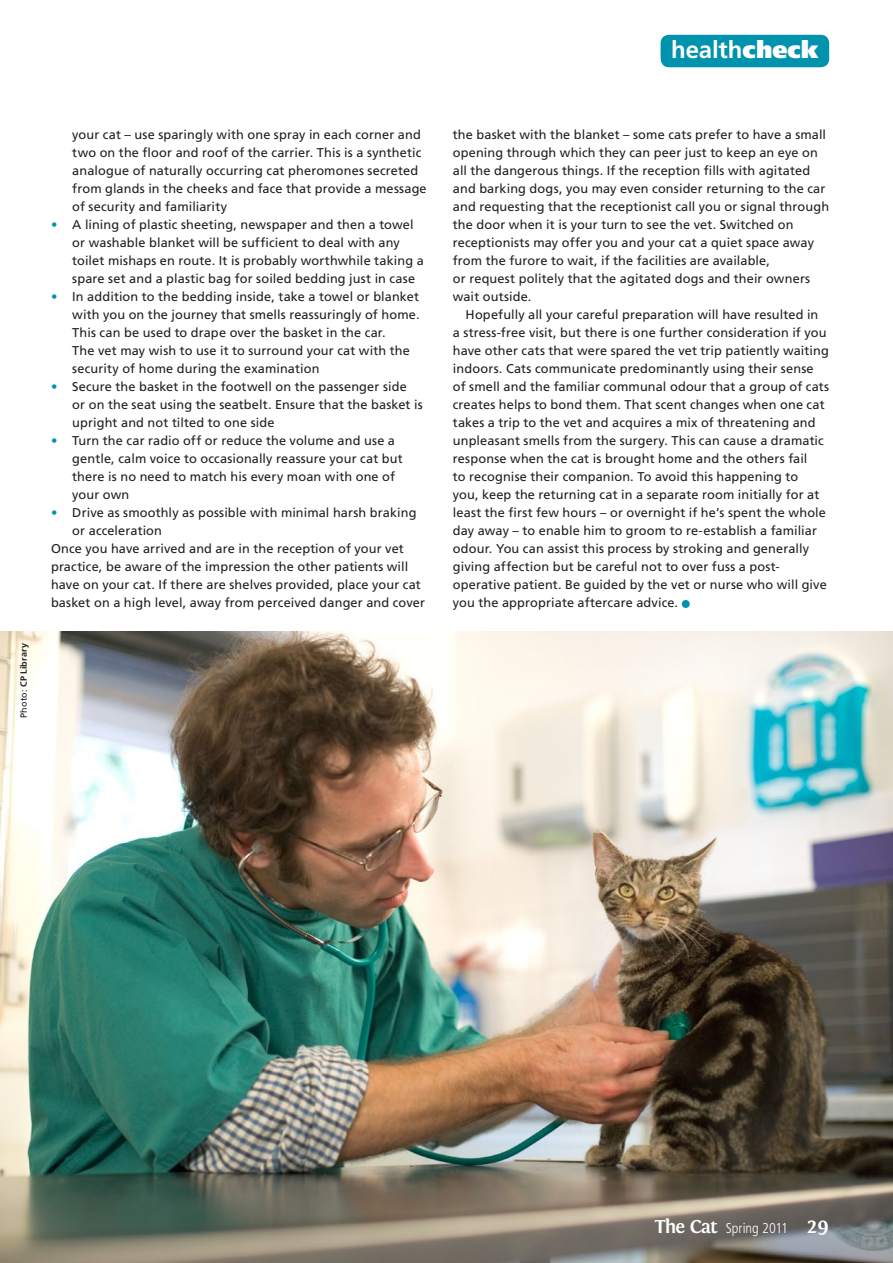
<style>
.page{position:relative;width:893px;height:1263px;background:#fff}
.page>*{position:absolute;margin:0;border:0;box-sizing:border-box;transform-origin:0 0}
.t1{font:700 24px "Frutiger";letter-spacing:-.005em;color:#fff}
.t2{font:300 condensed 14.25px "Frutiger";color:#fff}
.t3{font:12.75px/18px "Frutiger";letter-spacing:.01em;color:#231f20}
.t4{font:700 9px "Frutiger";letter-spacing:.025em;color:#231f20}
.s1{font-weight:900}
.s2{font-weight:400}
.s3{color:#0093ad}
.s4{font-family:"Fontin";font-weight:700;font-stretch:normal;font-size:19.5px}
.s5{font-family:"Fontin";font-weight:700;font-stretch:normal;font-size:21px}
</style>
<div class="page">
<div style="left:661px;top:35px;width:168px;height:32px;background:#0093ad;border-radius:9px"></div>
<img style="left:0;top:631px;width:893px;height:632px">
<div style="left:682px;top:600px;width:8px;height:8px;background:#0093ad;border-radius:50%"></div>
<h1 class="t1" style="left:671px;top:36px;width:149px">health<span class="s1">check</span></h1>
<p class="t4" style="left:18px;top:718px;width:76px;rotate:-90deg"><span class="s2">Photo:</span> CP Library</p>
<p class="t3" style="left:72px;top:125px;width:356px">your cat – use sparingly with one spray in each corner and two on the floor and roof of the carrier. This is a synthetic analogue of naturally occurring cat pheromones secreted from glands in the cheeks and face that provide a message of security and familiarity</p>
<p class="t3" style="left:72px;top:216px;width:353px;text-indent:-21px"><span class="s3">•</span> A lining of plastic sheeting, newspaper and then a towel or washable blanket will be sufficient to deal with any toilet mishaps en route. It is probably worthwhile taking a spare set and a plastic bag for soiled bedding just in case</p>
<p class="t3" style="left:72px;top:288px;width:349px;text-indent:-21px"><span class="s3">•</span> In addition to the bedding inside, take a towel or blanket with you on the journey that smells reassuringly of home.<br>This can be used to drape over the basket in the car.<br>The vet may wish to use it to surround your cat with the security of home during the examination</p>
<p class="t3" style="left:72px;top:378px;width:352px;text-indent:-21px"><span class="s3">•</span> Secure the basket in the footwell on the passenger side or on the seat using the seatbelt. Ensure that the basket is upright and not tilted to one side</p>
<p class="t3" style="left:72px;top:432px;width:332px;text-indent:-21px"><span class="s3">•</span> Turn the car radio off or reduce the volume and use a gentle, calm voice to occasionally reassure your cat but there is no need to match his every moan with one of your own</p>
<p class="t3" style="left:51px;top:504px;width:367px"><span class="s3">•</span> Drive as smoothly as possible with minimal harsh braking</p>
<p class="t3" style="left:72px;top:522px;width:91px">or acceleration</p>
<p class="t3" style="left:51px;top:540px;width:354px">Once you have arrived and are in the reception of your vet</p>
<p class="t3" style="left:51px;top:558px;width:359px">practice, be aware of the impression the other patients will</p>
<p class="t3" style="left:51px;top:576px;width:371px">have on your cat. If there are shelves provided, place your cat</p>
<p class="t3" style="left:51px;top:594px;width:375px">basket on a high level, away from perceived danger and cover</p>
<p class="t3" style="left:453px;top:126px;width:378px">the basket with the blanket – some cats prefer to have a small opening through which they can peer just to keep an eye on all the dangerous things. If the reception fills with agitated and barking dogs, you may even consider returning to the car and requesting that the receptionist call you or signal through the door when it is your turn to see the vet. Switched on receptionists may offer you and your cat a quiet space away from the furore to wait, if the facilities are available,<br>or request politely that the agitated dogs and their owners wait outside.</p>
<p class="t3" style="left:453px;top:306px;width:378px;text-indent:13px">Hopefully all your careful preparation will have resulted in<br>a stress-free visit, but there is one further consideration if you have other cats that were spared the vet trip patiently waiting indoors. Cats communicate predominantly using their sense of smell and the familiar communal odour that a group of cats creates helps to bond them. That scent changes when one cat takes a trip to the vet and acquires a mix of threatening and unpleasant smells from the surgery. This can cause a dramatic response when the cat is brought home and the others fail<br>to recognise their companion. To avoid this happening to<br>you, keep the returning cat in a separate room initially for at least the first few hours – or overnight if he’s spent the whole day away – to enable him to groom to re-establish a familiar odour. You can assist this process by stroking and generally giving affection but be careful not to over fuss a post&shy;operative patient. Be guided by the vet or nurse who will give you the appropriate aftercare advice.</p>
<p class="t2" style="left:655px;top:1220px;width:176px"><span class="s4">The Cat</span> Spring 2011 <span class="s5">29</span></p>
</div>
